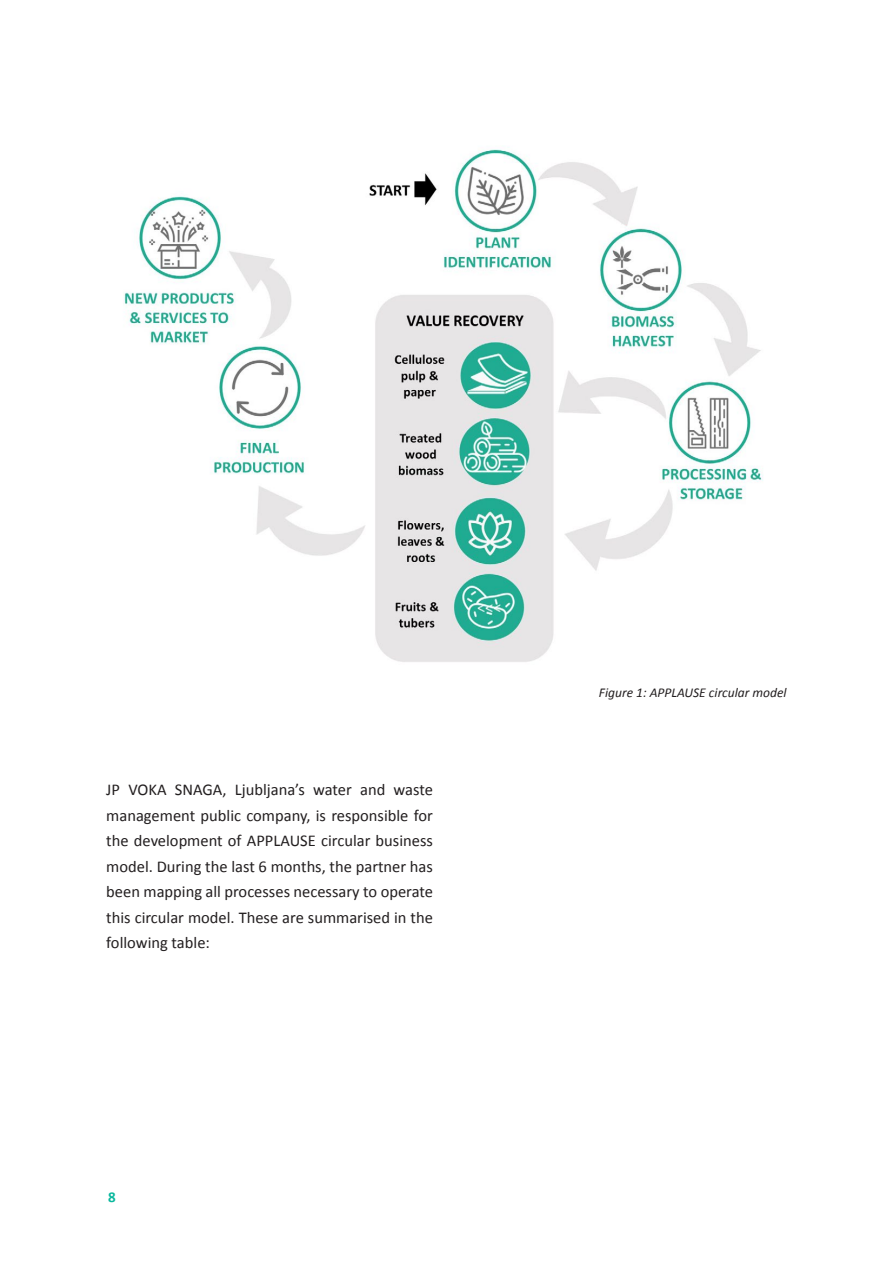
<style>
.page{position:relative;width:893px;height:1263px;background:#fff}
.page>*{position:absolute;margin:0;border:0;box-sizing:border-box;transform-origin:0 0}
.Para{font:16.5px/25.5px "Calibri";color:#231f20;text-align:justify}
.t1{font:700 15px "Calibri";color:#09b89d}
.FigureCaption{font:italic 13.5px "Calibri";color:#231f20}
</style>
<div class="page">
<img style="left:124px;top:149px;width:639px;height:513px">
<p class="Para" style="left:106px;top:777px;width:328px">JP VOKA SNAGA, Ljubljana’s water and waste management public company, is responsible for the development of APPLAUSE circular business model. During the last 6 months, the partner has been mapping all processes necessary to operate this circular model. These are summarised in the following table:</p>
<p class="t1" style="left:108px;top:1186px;width:9px">8</p>
<p class="FigureCaption" style="left:599px;top:683px;width:189px">Figure 1: APPLAUSE circular model</p>
</div>
